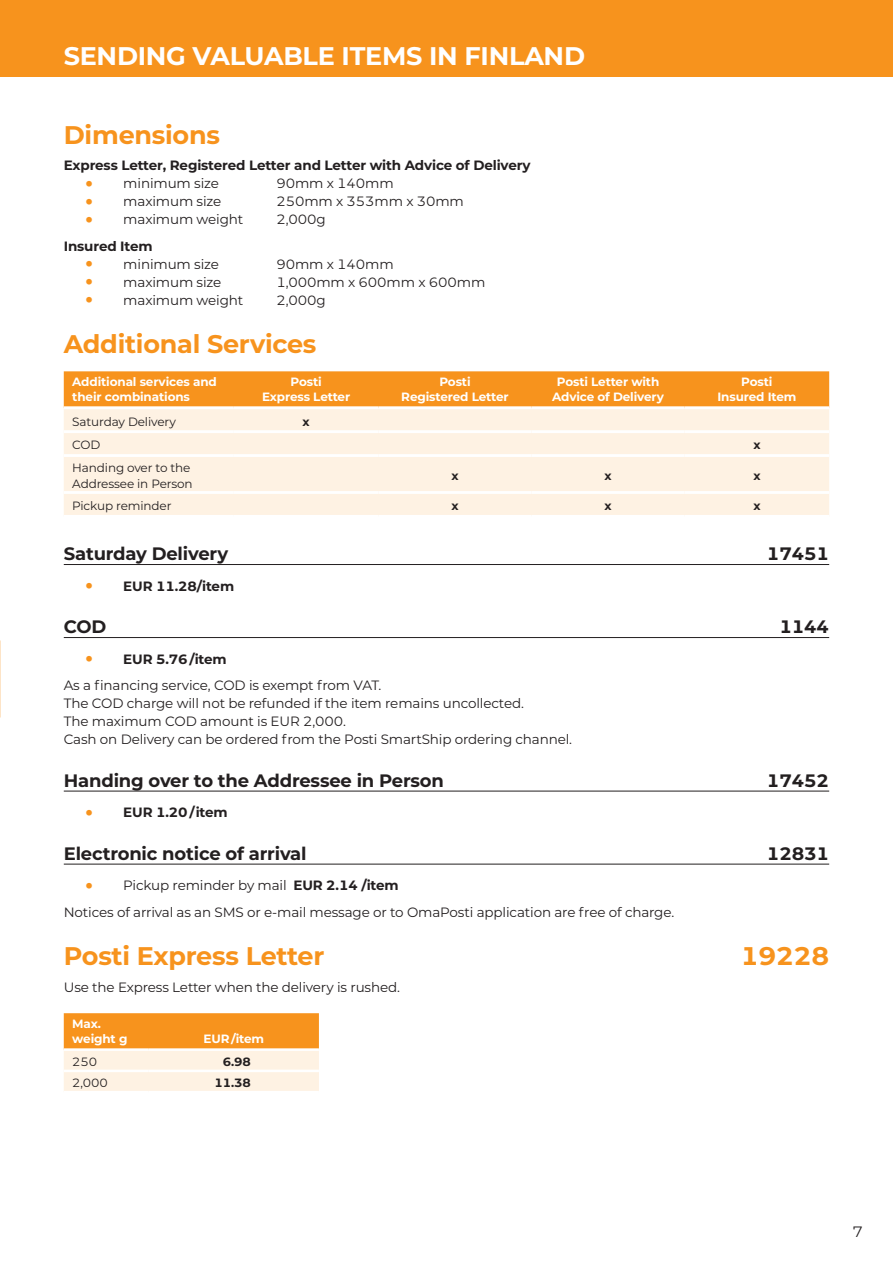
<style>
.page{position:relative;width:893px;height:1263px;background:#fff}
.page>*{position:absolute;margin:0;border:0;box-sizing:border-box;transform-origin:0 0}
.t1{font:700 25.5px "Montserrat";letter-spacing:-.01em;color:#f7931d}
.t2{font:700 25.5px "Montserrat";letter-spacing:-.01em;color:#fff}
.t3{font:700 18px "Montserrat";letter-spacing:-.01em;color:#231f20}
.t4{font:15px "Montserrat";color:#231f20}
.t5{font:13.5px/26.5px "Montserrat";letter-spacing:-.01em;color:#231f20}
.t6{font:700 13.5px "Montserrat";letter-spacing:-.01em;color:#231f20}
.t7{font:700 12px/15px "Montserrat";letter-spacing:-.01em;color:#fff;text-align:center}
.t8{font:12px/16.5px "Montserrat";letter-spacing:-.01em;color:#231f20}
.t9{font:700 12px "Montserrat";color:#231f20}
.s1{font-weight:700;font-size:22.5px;color:#f7931d}
.s2{font-size:22.5px;color:#f7931d}
.s3{font-weight:700}
</style>
<div class="page">
<div style="left:0;top:0;width:893px;height:77px;background:#f7931d"></div>
<hr style="left:64px;top:564px;width:765px;height:1px;background:#231f20">
<hr style="left:64px;top:637px;width:765px;height:1px;background:#231f20">
<hr style="left:64px;top:791px;width:765px;height:1px;background:#231f20">
<hr style="left:64px;top:864px;width:765px;height:1px;background:#231f20">
<div style="left:64px;top:371px;width:765px;height:35px;background:#f7931d"></div>
<div style="left:64px;top:409px;width:765px;height:106px;background:#fef2e3"></div>
<hr style="left:64px;top:454px;width:170px;height:3px;background:#fff">
<hr style="left:378px;top:454px;width:153px;height:3px;background:#fff">
<hr style="left:531px;top:454px;width:154px;height:3px;background:#fff">
<hr style="left:685px;top:454px;width:144px;height:3px;background:#fff">
<hr style="left:234px;top:454px;width:144px;height:3px;background:#fff">
<hr style="left:64px;top:491px;width:170px;height:3px;background:#fff">
<hr style="left:378px;top:491px;width:153px;height:3px;background:#fff">
<hr style="left:531px;top:491px;width:154px;height:3px;background:#fff">
<hr style="left:685px;top:491px;width:144px;height:3px;background:#fff">
<hr style="left:234px;top:491px;width:144px;height:3px;background:#fff">
<hr style="left:64px;top:430px;width:170px;height:3px;background:#fff">
<hr style="left:378px;top:430px;width:153px;height:3px;background:#fff">
<hr style="left:531px;top:430px;width:154px;height:3px;background:#fff">
<hr style="left:685px;top:430px;width:144px;height:3px;background:#fff">
<hr style="left:234px;top:430px;width:144px;height:3px;background:#fff">
<svg style="left:64px;top:1013px;width:255px;height:78px;background:#fac483"></svg>
<hr style="left:64px;top:1069px;width:85px;height:3px;background:#fff">
<hr style="left:149px;top:1069px;width:170px;height:3px;background:#fff">
<hr style="left:64px;top:1048px;width:85px;height:3px;background:#fff">
<hr style="left:149px;top:1048px;width:170px;height:3px;background:#fff">
<h1 class="t2" style="left:64px;top:37px;width:523px">SENDING VALUABLE ITEMS IN FINLAND</h1>
<h1 class="t1" style="left:64px;top:116px;width:158px">Dimensions</h1>
<p class="t6" style="left:64px;top:156px;width:468px">Express Letter, Registered Letter and Letter with Advice of Delivery</p>
<p class="t5" style="left:85px;top:170px;width:135px"><span class="s1">•</span> minimum size</p>
<p class="t5" style="left:276px;top:170px;width:119px">90mm x 140mm</p>
<p class="t5" style="left:85px;top:188px;width:138px"><span class="s1">•</span> maximum size</p>
<p class="t5" style="left:276px;top:188px;width:189px">250mm x 353mm x 30mm</p>
<p class="t5" style="left:85px;top:206px;width:160px"><span class="s1">•</span> maximum weight</p>
<p class="t5" style="left:276px;top:206px;width:51px">2,000g</p>
<p class="t6" style="left:64px;top:236px;width:90px">Insured Item</p>
<p class="t5" style="left:85px;top:250px;width:135px"><span class="s1">•</span> minimum size</p>
<p class="t5" style="left:276px;top:250px;width:119px">90mm x 140mm</p>
<p class="t5" style="left:85px;top:268px;width:138px"><span class="s1">•</span> maximum size</p>
<p class="t5" style="left:276px;top:268px;width:210px">1,000mm x 600mm x 600mm</p>
<p class="t5" style="left:85px;top:286px;width:160px"><span class="s1">•</span> maximum weight</p>
<p class="t5" style="left:276px;top:286px;width:51px">2,000g</p>
<h1 class="t1" style="left:64px;top:326px;width:254px">Additional Services</h1>
<p class="t7" style="left:72px;top:374px;width:146px;text-align:left">Additional services and their combinations</p>
<p class="t7" style="left:262px;top:374px;width:90px">Posti<br>Express Letter</p>
<p class="t7" style="left:401px;top:374px;width:109px">Posti<br>Registered Letter</p>
<p class="t7" style="left:552px;top:374px;width:113px">Posti Letter with<br>Advice of Delivery</p>
<p class="t7" style="left:717px;top:374px;width:80px">Posti<br>Insured Item</p>
<p class="t8" style="left:72px;top:413px;width:105px">Saturday Delivery</p>
<p class="t9" style="left:303px;top:413px;width:9px">x</p>
<p class="t8" style="left:72px;top:436px;width:30px">COD</p>
<p class="t9" style="left:753px;top:436px;width:9px">x</p>
<p class="t8" style="left:72px;top:459px;width:122px">Handing over to the<br>Addressee in Person</p>
<p class="t9" style="left:451px;top:467px;width:9px">x</p>
<p class="t9" style="left:604px;top:467px;width:9px">x</p>
<p class="t9" style="left:753px;top:467px;width:9px">x</p>
<p class="t8" style="left:72px;top:497px;width:101px">Pickup reminder</p>
<p class="t9" style="left:451px;top:497px;width:9px">x</p>
<p class="t9" style="left:604px;top:497px;width:9px">x</p>
<p class="t9" style="left:753px;top:497px;width:9px">x</p>
<h2 class="t3" style="left:64px;top:541px;width:166px">Saturday Delivery</h2>
<h2 class="t3" style="left:767px;top:541px;width:64px">17451</h2>
<p class="t6" style="left:85px;top:576px;width:151px"><span class="s2">•</span> EUR 11.28/item</p>
<h2 class="t3" style="left:64px;top:614px;width:44px">COD</h2>
<h2 class="t3" style="left:779px;top:614px;width:51px">1144</h2>
<p class="t5" style="left:64px;top:645px;width:319px;text-indent:21px"><span class="s1">•</span> <span class="s3">EUR 5.76 /item<br></span>As a financing service, COD is exempt from VAT.</p>
<p class="t5" style="left:64px;top:694px;width:510px;line-height:18px">The COD charge will not be refunded if the item remains uncollected.<br>The maximum COD amount is EUR 2,000.<br>Cash on Delivery can be ordered from the Posti SmartShip ordering channel.</p>
<h2 class="t3" style="left:64px;top:767px;width:382px">Handing over to the Addressee in Person</h2>
<h2 class="t3" style="left:767px;top:767px;width:64px">17452</h2>
<p class="t6" style="left:85px;top:803px;width:144px"><span class="s2">•</span> EUR 1.20 / item</p>
<h2 class="t3" style="left:64px;top:840px;width:244px">Electronic notice of arrival</h2>
<h2 class="t3" style="left:767px;top:840px;width:64px">12831</h2>
<p class="t5" style="left:64px;top:872px;width:612px;text-indent:21px"><span class="s1">•</span> Pickup reminder by mail <span class="s3">EUR 2.14 /item<br></span>Notices of arrival as an SMS or e-mail message or to OmaPosti application are free of charge.</p>
<h1 class="t1" style="left:64px;top:938px;width:262px">Posti Express Letter</h1>
<h1 class="t1" style="left:741px;top:938px;width:90px">19228</h1>
<p class="t5" style="left:64px;top:973px;width:338px">Use the Express Letter when the delivery is rushed.</p>
<p class="t7" style="left:72px;top:1016px;width:57px;text-align:left">Max. weight g</p>
<p class="t7" style="left:204px;top:1031px;width:62px">EUR /item</p>
<p class="t8" style="left:72px;top:1053px;width:26px">250</p>
<p class="t9" style="left:223px;top:1053px;width:29px">6.98</p>
<p class="t8" style="left:72px;top:1074px;width:37px">2,000</p>
<p class="t9" style="left:215px;top:1074px;width:38px">11.38</p>
<p class="t4" style="left:853px;top:1221px;width:12px">7</p>
</div>
